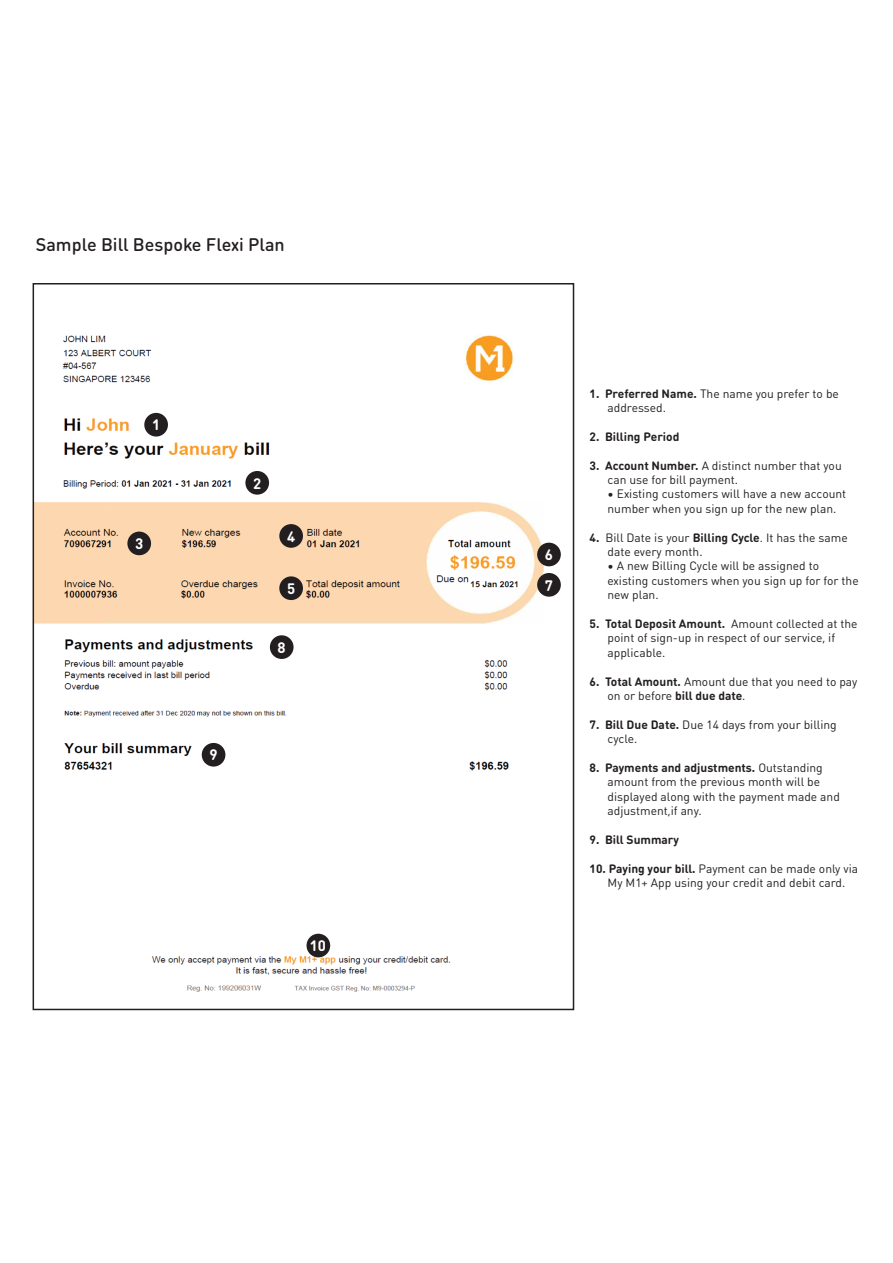
<style>
.page{position:relative;width:893px;height:1263px;background:#fff}
.page>*{position:absolute;margin:0;border:0;box-sizing:border-box;transform-origin:0 0}
.t1{font:500 18px "DIN Round OT";color:#231f20}
.t2{font:700 15px/30.3px "DIN Round OT";color:#fff}
.t3{font:12px/14.4px "DIN Round OT";color:#231f20}
.t4{font:700 12px "DIN Round OT";color:#231f20}
.s1{font-weight:700}
</style>
<div class="page">
<img style="left:32px;top:284px;width:529px;height:725px">
<div style="left:144px;top:413px;width:24px;height:24px;background:#231f20;border-radius:50%"></div>
<div style="left:245px;top:471px;width:24px;height:24px;background:#231f20;border-radius:50%"></div>
<div style="left:127px;top:532px;width:24px;height:23px;background:#231f20;border-radius:50%"></div>
<div style="left:279px;top:524px;width:24px;height:24px;background:#231f20;border-radius:50%"></div>
<div style="left:279px;top:576px;width:24px;height:24px;background:#231f20;border-radius:50%"></div>
<div style="left:270px;top:635px;width:24px;height:24px;background:#231f20;border-radius:50%"></div>
<div style="left:202px;top:743px;width:23px;height:24px;background:#231f20;border-radius:50%"></div>
<div style="left:537px;top:543px;width:24px;height:23px;background:#231f20;border-radius:50%"></div>
<div style="left:537px;top:573px;width:24px;height:24px;background:#231f20;border-radius:50%"></div>
<div style="left:307px;top:934px;width:23px;height:23px;background:#231f20;border-radius:50%"></div>
<h1 class="t1" style="left:36px;top:233px;width:251px">Sample Bill Bespoke Flexi Plan</h1>
<p class="t2" style="left:152px;top:410px;width:10px">1</p>
<p class="t2" style="left:135px;top:528px;width:10px">3</p>
<p class="t2" style="left:253px;top:468px;width:10px">2</p>
<p class="t2" style="left:287px;top:521px;width:10px">4</p>
<p class="t2" style="left:287px;top:573px;width:10px">5</p>
<p class="t2" style="left:278px;top:632px;width:10px">8</p>
<p class="t2" style="left:209px;top:740px;width:10px">9</p>
<p class="t2" style="left:310px;top:930px;width:18px">10</p>
<p class="t2" style="left:545px;top:539px;width:10px">6<br>7</p>
<p class="t3" style="left:607px;top:386px;width:233px;text-indent:-18px"><span class="s1">1. Preferred Name.</span> The name you prefer to be addressed.</p>
<p class="t4" style="left:589px;top:429px;width:91px">2. Billing Period</p>
<p class="t3" style="left:607px;top:458px;width:236px;text-indent:-18px"><span class="s1">3. Account Number.</span> A distinct number that you can use for bill payment.</p>
<p class="t3" style="left:607px;top:487px;width:240px">• Existing customers will have a new account number when you sign up for the new plan.</p>
<p class="t3" style="left:607px;top:530px;width:242px;text-indent:-18px"><span class="s1">4.</span> Bill Date is your <span class="s1">Billing Cycle</span>. It has the same date every month.</p>
<p class="t3" style="left:607px;top:559px;width:253px">• A new Billing Cycle will be assigned to existing customers when you sign up for for the new plan.</p>
<p class="t3" style="left:607px;top:616px;width:252px;text-indent:-18px"><span class="s1">5. Total Deposit Amount.</span> Amount collected at the point of sign-up in respect of our service, if applicable.</p>
<p class="t3" style="left:607px;top:674px;width:251px;text-indent:-18px"><span class="s1">6. Total Amount.</span> Amount due that you need to pay on or before <span class="s1">bill due date</span>.</p>
<p class="t3" style="left:607px;top:717px;width:231px;text-indent:-18px"><span class="s1">7. Bill Due Date.</span> Due 14 days from your billing cycle.</p>
<p class="t3" style="left:607px;top:760px;width:234px;text-indent:-18px"><span class="s1">8. Payments and adjustments.</span> Outstanding amount from the previous month will be displayed along with the payment made and adjustment,if any.</p>
<p class="t4" style="left:589px;top:832px;width:91px">9. Bill Summary</p>
<p class="t3" style="left:589px;top:861px;width:270px;text-align:center"><span class="s1">10. Paying your bill.</span> Payment can be made only via<br>My M1+ App using your credit and debit card.</p>
</div>
